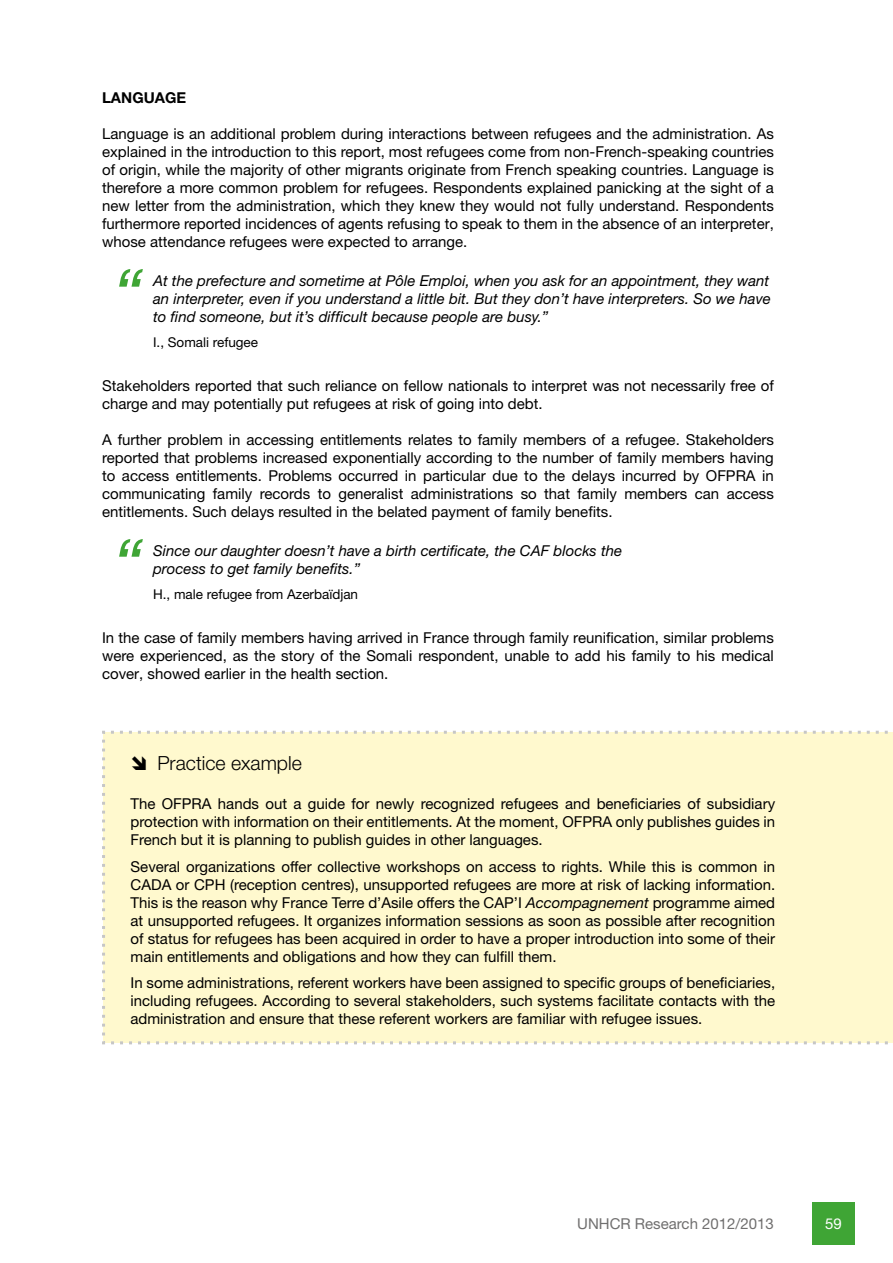
<style>
.page{position:relative;width:893px;height:1263px;background:#fff}
.page>*{position:absolute;margin:0;border:0;box-sizing:border-box;transform-origin:0 0}
.t1{font:italic 68.4px "Helvetica Neue CE";color:#3fa535}
.t2{font:300 19.5px "Helvetica Neue CE";color:#000}
.t3{font:15px/18px "Helvetica Neue CE";color:#000;text-align:justify}
.t4{font:italic 15px/18px "Helvetica Neue CE";color:#000;text-align:justify}
.t5{font:15px "Helvetica Neue CE";color:#706f6f}
.t6{font:700 15px "Helvetica Neue CE";color:#000}
.t7{font:15px "Helvetica Neue CE";color:#fff}
.t8{font:13.5px "Helvetica Neue CE";color:#000}
.s1{font-style:italic}
</style>
<div class="page">
<div style="left:102px;top:730px;width:791px;height:315px;background:#fff9ce"></div>
<div style="left:812px;top:1202px;width:43px;height:42px;background:#3fa535"></div>
<svg style="left:132px;top:756px;width:14px;height:14px"></svg>
<p class="t6" style="left:102px;top:88px;width:86px">LANGUAGE</p>
<p class="t3" style="left:102px;top:125px;width:673px">Language is an additional problem during interactions between refugees and the administration. As explained in the introduction to this report, most refugees come from non-French-speaking countries of origin, while the majority of other migrants originate from French speaking countries. Language is therefore a more common problem for refugees. Respondents explained panicking at the sight of a new letter from the administration, which they knew they would not fully understand. Respondents furthermore reported incidences of agents refusing to speak to them in the absence of an interpreter, whose attendance refugees were expected to arrange.</p>
<h1 class="t1" style="left:113px;top:253px;width:31px">“</h1>
<p class="t4" style="left:153px;top:272px;width:619px">At the prefecture and sometime at Pôle Emploi, when you ask for an appointment, they want an interpreter, even if you understand a little bit. But they don’t have interpreters. So we have to find someone, but it’s difficult because people are busy.”</p>
<p class="t8" style="left:153px;top:334px;width:107px">I., Somali refugee</p>
<p class="t3" style="left:102px;top:377px;width:673px">Stakeholders reported that such reliance on fellow nationals to interpret was not necessarily free of charge and may potentially put refugees at risk of going into debt.</p>
<p class="t3" style="left:102px;top:431px;width:673px">A further problem in accessing entitlements relates to family members of a refugee. Stakeholders reported that problems increased exponentially according to the number of family members having to access entitlements. Problems occurred in particular due to the delays incurred by OFPRA in communicating family records to generalist administrations so that family members can access entitlements. Such delays resulted in the belated payment of family benefits.</p>
<h1 class="t1" style="left:113px;top:523px;width:31px">“</h1>
<p class="t4" style="left:153px;top:542px;width:471px">Since our daughter doesn’t have a birth certificate, the CAF blocks the process to get family benefits.”</p>
<p class="t8" style="left:153px;top:586px;width:207px">H., male refugee from Azerbaïdjan</p>
<p class="t3" style="left:102px;top:629px;width:673px">In the case of family members having arrived in France through family reunification, similar problems were experienced, as the story of the Somali respondent, unable to add his family to his medical cover, showed earlier in the health section.</p>
<h2 class="t2" style="left:157px;top:751px;width:146px">Practice example</h2>
<p class="t3" style="left:131px;top:795px;width:646px">The OFPRA hands out a guide for newly recognized refugees and beneficiaries of subsidiary protection with information on their entitlements. At the moment, OFPRA only publishes guides in French but it is planning to publish guides in other languages.</p>
<p class="t3" style="left:131px;top:857px;width:646px">Several organizations offer collective workshops on access to rights. While this is common in CADA or CPH (reception centres), unsupported refugees are more at risk of lacking information.<br>This is the reason why France Terre d’Asile offers the CAP’I <span class="s1">Accompagnement</span> programme aimed at unsupported refugees. It organizes information sessions as soon as possible after recognition of status for refugees has been acquired in order to have a proper introduction into some of their main entitlements and obligations and how they can fulfill them.</p>
<p class="t3" style="left:131px;top:974px;width:646px">In some administrations, referent workers have been assigned to specific groups of beneficiaries, including refugees. According to several stakeholders, such systems facilitate contacts with the administration and ensure that these referent workers are familiar with refugee issues.</p>
<p class="t5" style="left:577px;top:1215px;width:198px">UNHCR Research 2012/2013</p>
<p class="t7" style="left:825px;top:1215px;width:18px">59</p>
</div>
